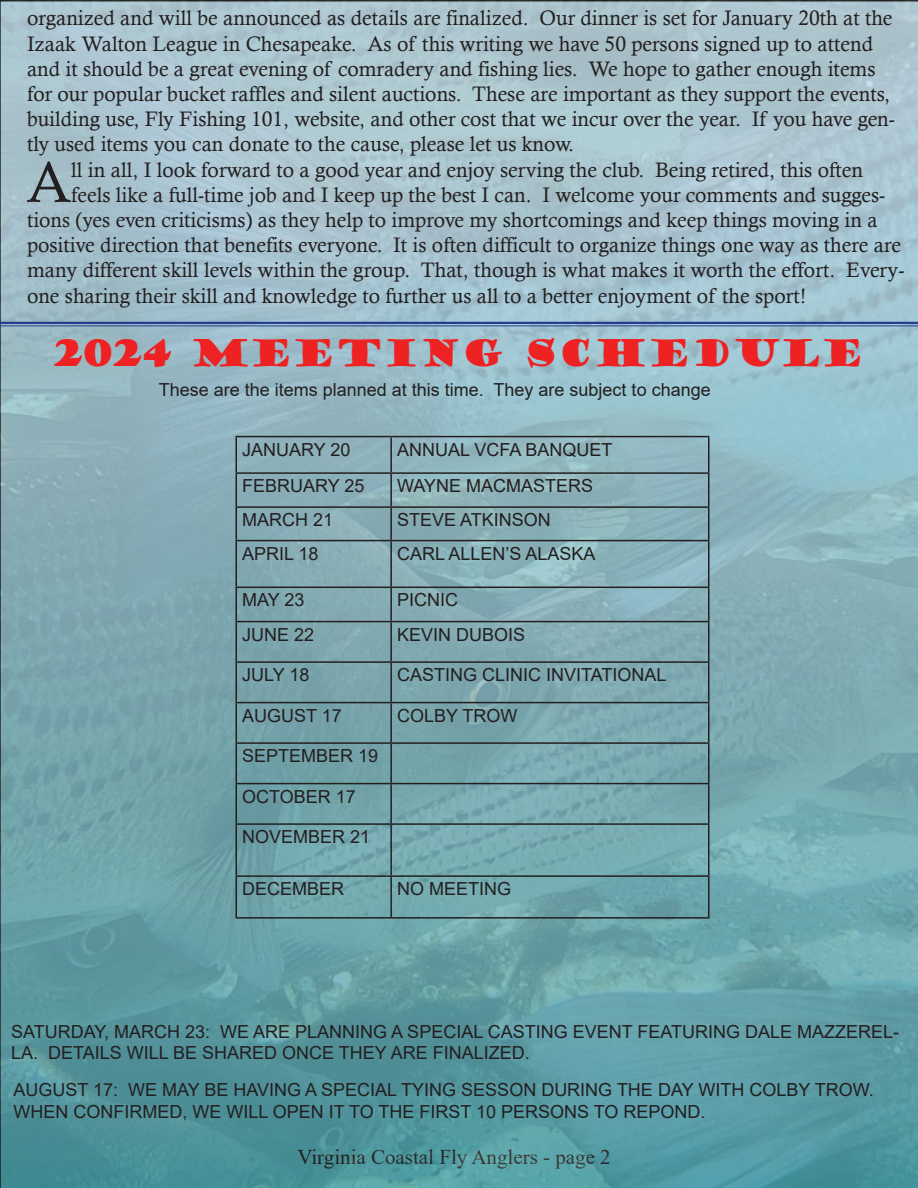
<style>
.page{position:relative;width:918px;height:1188px;background:#fff}
.page>*{position:absolute;margin:0;border:0;box-sizing:border-box;transform-origin:0 0}
.Drop_Caps{font:57.6px "Calisto";color:#231f20}
.Tying_Steps{font:36px "Goudy Stout";color:#ee2123}
.Drop_Caps-2{font:21px/25.2px "Calisto";color:#231f20}
.t1{font:21px "Times New Roman";color:#231f20}
.Tying_Steps-2{font:18px/21.6px "Arial";color:#231f20}
</style>
<div class="page">
<img style="left:0;top:0;width:918px;height:1188px">
<hr style="left:236px;top:436px;width:155px;height:1px;background:#231f20">
<hr style="left:236px;top:437px;width:1px;height:35px;background:#231f20">
<hr style="left:391px;top:436px;width:319px;height:1px;background:#231f20">
<hr style="left:390px;top:437px;width:2px;height:35px;background:#231f20">
<hr style="left:708px;top:437px;width:2px;height:35px;background:#231f20">
<hr style="left:236px;top:472px;width:155px;height:2px;background:#231f20">
<hr style="left:236px;top:474px;width:1px;height:32px;background:#231f20">
<hr style="left:391px;top:472px;width:319px;height:2px;background:#231f20">
<hr style="left:390px;top:474px;width:2px;height:32px;background:#231f20">
<hr style="left:708px;top:474px;width:2px;height:32px;background:#231f20">
<hr style="left:236px;top:506px;width:155px;height:2px;background:#231f20">
<hr style="left:236px;top:508px;width:1px;height:32px;background:#231f20">
<hr style="left:391px;top:506px;width:319px;height:2px;background:#231f20">
<hr style="left:390px;top:508px;width:2px;height:32px;background:#231f20">
<hr style="left:708px;top:508px;width:2px;height:32px;background:#231f20">
<hr style="left:236px;top:540px;width:155px;height:1px;background:#231f20">
<hr style="left:236px;top:541px;width:1px;height:46px;background:#231f20">
<hr style="left:391px;top:540px;width:319px;height:1px;background:#231f20">
<hr style="left:390px;top:541px;width:2px;height:46px;background:#231f20">
<hr style="left:708px;top:541px;width:2px;height:46px;background:#231f20">
<hr style="left:236px;top:587px;width:155px;height:1px;background:#231f20">
<hr style="left:236px;top:588px;width:1px;height:33px;background:#231f20">
<hr style="left:391px;top:587px;width:319px;height:1px;background:#231f20">
<hr style="left:390px;top:588px;width:2px;height:33px;background:#231f20">
<hr style="left:708px;top:588px;width:2px;height:33px;background:#231f20">
<hr style="left:236px;top:621px;width:155px;height:1px;background:#231f20">
<hr style="left:236px;top:622px;width:1px;height:39px;background:#231f20">
<hr style="left:391px;top:621px;width:319px;height:1px;background:#231f20">
<hr style="left:390px;top:622px;width:2px;height:39px;background:#231f20">
<hr style="left:708px;top:622px;width:2px;height:39px;background:#231f20">
<hr style="left:236px;top:661px;width:155px;height:2px;background:#231f20">
<hr style="left:236px;top:663px;width:1px;height:39px;background:#231f20">
<hr style="left:391px;top:661px;width:319px;height:2px;background:#231f20">
<hr style="left:390px;top:663px;width:2px;height:39px;background:#231f20">
<hr style="left:708px;top:663px;width:2px;height:39px;background:#231f20">
<hr style="left:236px;top:702px;width:155px;height:1px;background:#231f20">
<hr style="left:236px;top:703px;width:1px;height:39px;background:#231f20">
<hr style="left:391px;top:702px;width:319px;height:1px;background:#231f20">
<hr style="left:390px;top:703px;width:2px;height:39px;background:#231f20">
<hr style="left:708px;top:703px;width:2px;height:39px;background:#231f20">
<hr style="left:236px;top:742px;width:155px;height:2px;background:#231f20">
<hr style="left:236px;top:744px;width:1px;height:39px;background:#231f20">
<hr style="left:391px;top:742px;width:319px;height:2px;background:#231f20">
<hr style="left:390px;top:744px;width:2px;height:39px;background:#231f20">
<hr style="left:708px;top:744px;width:2px;height:39px;background:#231f20">
<hr style="left:236px;top:783px;width:155px;height:1px;background:#231f20">
<hr style="left:236px;top:784px;width:1px;height:39px;background:#231f20">
<hr style="left:391px;top:783px;width:319px;height:1px;background:#231f20">
<hr style="left:390px;top:784px;width:2px;height:39px;background:#231f20">
<hr style="left:708px;top:784px;width:2px;height:39px;background:#231f20">
<hr style="left:236px;top:823px;width:155px;height:2px;background:#231f20">
<hr style="left:236px;top:825px;width:1px;height:50px;background:#231f20">
<hr style="left:391px;top:823px;width:319px;height:2px;background:#231f20">
<hr style="left:390px;top:825px;width:2px;height:50px;background:#231f20">
<hr style="left:708px;top:825px;width:2px;height:50px;background:#231f20">
<hr style="left:236px;top:875px;width:155px;height:2px;background:#231f20">
<hr style="left:236px;top:877px;width:1px;height:40px;background:#231f20">
<hr style="left:391px;top:875px;width:319px;height:2px;background:#231f20">
<hr style="left:390px;top:877px;width:2px;height:40px;background:#231f20">
<hr style="left:708px;top:877px;width:2px;height:40px;background:#231f20">
<hr style="left:236px;top:917px;width:155px;height:2px;background:#231f20">
<hr style="left:391px;top:917px;width:319px;height:2px;background:#231f20">
<hr style="left:0;top:322px;width:918px;height:2px;background:#253f8e">
<hr style="left:0;top:325px;width:918px;height:1px;background:#253f8e">
<p class="Drop_Caps-2" style="left:27px;top:5px;width:870px">organized and will be announced as details are finalized. Our dinner is set for January 20th at the Izaak Walton League in Chesapeake. As of this writing we have 50 persons signed up to attend and it should be a great evening of comradery and fishing lies. We hope to gather enough items for our popular bucket raffles and silent auctions. These are important as they support the events, building use, Fly Fishing 101, website, and other cost that we incur over the year. If you have gen&shy;tly used items you can donate to the cause, please let us know.</p>
<p class="Drop_Caps" style="left:27px;top:149px;width:46px">A</p>
<p class="Drop_Caps-2" style="left:71px;top:157px;width:793px">ll in all, I look forward to a good year and enjoy serving the club. Being retired, this often</p>
<p class="Drop_Caps-2" style="left:71px;top:182px;width:816px">feels like a full-time job and I keep up the best I can. I welcome your comments and sugges-</p>
<p class="Drop_Caps-2" style="left:27px;top:207px;width:852px">tions (yes even criticisms) as they help to improve my shortcomings and keep things moving in a</p>
<p class="Drop_Caps-2" style="left:27px;top:232px;width:876px">positive direction that benefits everyone. It is often difficult to organize things one way as there are</p>
<p class="Drop_Caps-2" style="left:27px;top:257px;width:879px">many different skill levels within the group. That, though is what makes it worth the effort. Every-</p>
<p class="Drop_Caps-2" style="left:27px;top:283px;width:780px">one sharing their skill and knowledge to further us all to a better enjoyment of the sport!</p>
<p class="Tying_Steps" style="left:53px;top:330px;width:813px">2024 MEETING SCHEDULE</p>
<p class="Tying_Steps-2" style="left:159px;top:378px;width:553px">These are the items planned at this time. They are subject to change</p>
<p class="Tying_Steps-2" style="left:242px;top:438px;width:110px">JANUARY 20</p>
<p class="Tying_Steps-2" style="left:397px;top:438px;width:217px">ANNUAL VCFA BANQUET</p>
<p class="Tying_Steps-2" style="left:242px;top:475px;width:124px">FEBRUARY 25</p>
<p class="Tying_Steps-2" style="left:397px;top:475px;width:198px">WAYNE MACMASTERS</p>
<p class="Tying_Steps-2" style="left:242px;top:509px;width:93px">MARCH 21</p>
<p class="Tying_Steps-2" style="left:397px;top:509px;width:155px">STEVE ATKINSON</p>
<p class="Tying_Steps-2" style="left:242px;top:542px;width:78px">APRIL 18</p>
<p class="Tying_Steps-2" style="left:397px;top:542px;width:200px">CARL ALLEN’S ALASKA</p>
<p class="Tying_Steps-2" style="left:242px;top:589px;width:64px">MAY 23</p>
<p class="Tying_Steps-2" style="left:397px;top:589px;width:63px">PICNIC</p>
<p class="Tying_Steps-2" style="left:242px;top:623px;width:74px">JUNE 22</p>
<p class="Tying_Steps-2" style="left:397px;top:623px;width:130px">KEVIN DUBOIS</p>
<p class="Tying_Steps-2" style="left:242px;top:664px;width:69px">JULY 18</p>
<p class="Tying_Steps-2" style="left:397px;top:664px;width:271px">CASTING CLINIC INVITATIONAL</p>
<p class="Tying_Steps-2" style="left:242px;top:704px;width:101px">AUGUST 17</p>
<p class="Tying_Steps-2" style="left:397px;top:704px;width:122px">COLBY TROW</p>
<p class="Tying_Steps-2" style="left:242px;top:745px;width:138px">SEPTEMBER 19</p>
<p class="Tying_Steps-2" style="left:242px;top:785px;width:115px">OCTOBER 17</p>
<p class="Tying_Steps-2" style="left:242px;top:826px;width:130px">NOVEMBER 21</p>
<p class="Tying_Steps-2" style="left:242px;top:878px;width:104px">DECEMBER</p>
<p class="Tying_Steps-2" style="left:397px;top:878px;width:116px">NO MEETING</p>
<p class="Tying_Steps-2" style="left:11px;top:1020px;width:889px">SATURDAY, MARCH 23: WE ARE PLANNING A SPECIAL CASTING EVENT FEATURING DALE MAZZEREL-<br>LA. DETAILS WILL BE SHARED ONCE THEY ARE FINALIZED.</p>
<p class="Tying_Steps-2" style="left:14px;top:1079px;width:862px">AUGUST 17: WE MAY BE HAVING A SPECIAL TYING SESSON DURING THE DAY WITH COLBY TROW.<br>WHEN CONFIRMED, WE WILL OPEN IT TO THE FIRST 10 PERSONS TO REPOND.</p>
<p class="t1" style="left:297px;top:1142px;width:315px">Virginia Coastal Fly Anglers - page 2</p>
</div>
